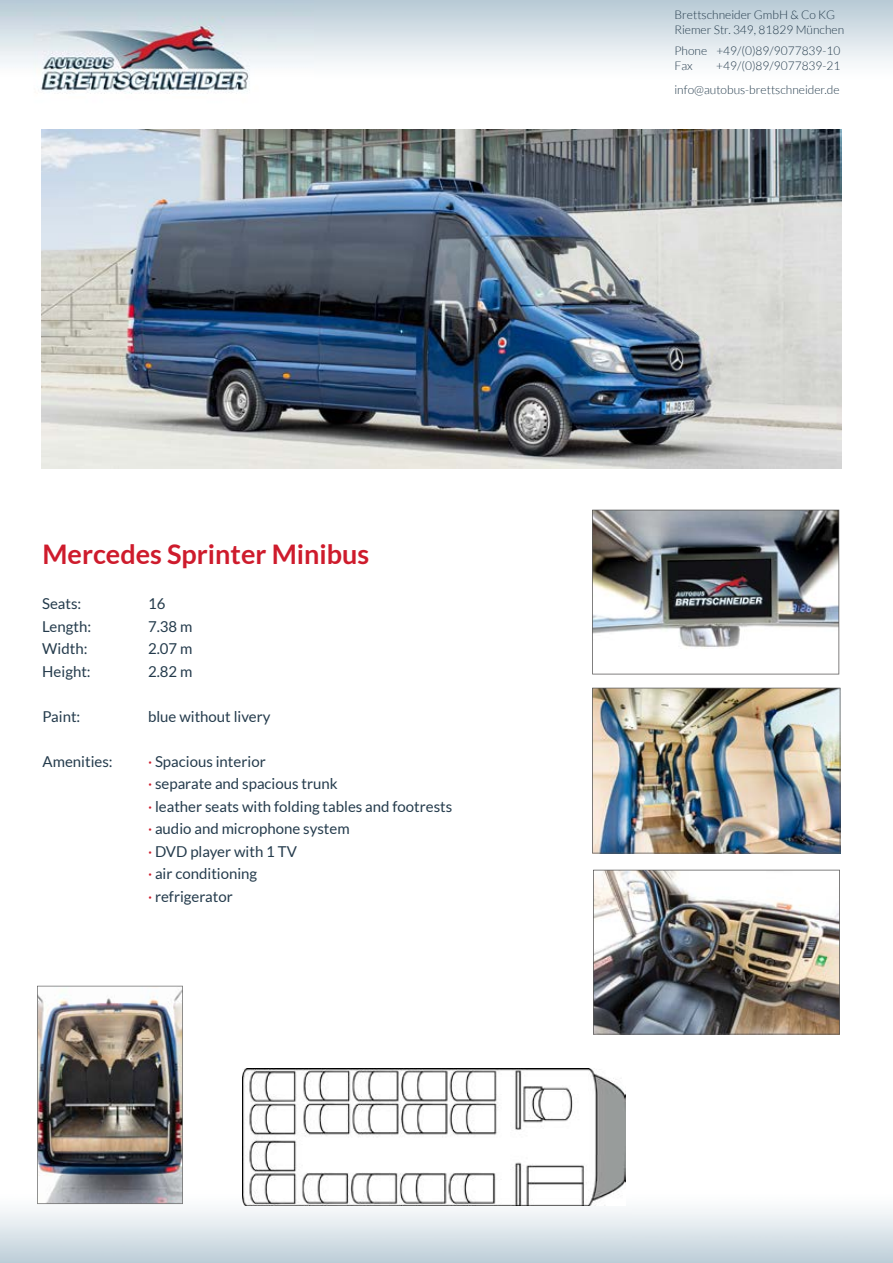
<style>
.page{position:relative;width:893px;height:1263px;background:#fff}
.page>*{position:absolute;margin:0;border:0;box-sizing:border-box;transform-origin:0 0}
.t1{font:700 27px "Lato";color:#ce1b2c}
.t2{font:15px/22.5px "Lato";color:#243b4c}
.t3{font:300 12px/15px "Lato";color:#243b4c}
.s1{color:#ce1b2c}
</style>
<div class="page">
<img style="left:0;top:0;width:893px;height:1263px">
<img style="left:592px;top:510px;width:247px;height:164px">
<img style="left:593px;top:870px;width:247px;height:164px">
<img style="left:37px;top:986px;width:146px;height:218px">
<img style="left:592px;top:688px;width:248px;height:165px">
<img style="left:243px;top:1068px;width:382px;height:137px">
<img style="left:41px;top:129px;width:800px;height:340px">
<h1 class="t1" style="left:42px;top:539px;width:328px">Mercedes Sprinter Minibus</h1>
<p class="t2" style="left:42px;top:592px;width:41px">Seats:</p>
<p class="t2" style="left:148px;top:592px;width:19px">16</p>
<p class="t2" style="left:42px;top:615px;width:51px">Length:</p>
<p class="t2" style="left:148px;top:615px;width:46px">7.38 m</p>
<p class="t2" style="left:42px;top:637px;width:47px">Width:</p>
<p class="t2" style="left:148px;top:637px;width:46px">2.07 m</p>
<p class="t2" style="left:42px;top:660px;width:50px">Height:</p>
<p class="t2" style="left:148px;top:660px;width:46px">2.82 m</p>
<p class="t2" style="left:42px;top:705px;width:39px">Paint:</p>
<p class="t2" style="left:148px;top:705px;width:124px">blue without livery</p>
<p class="t2" style="left:43px;top:750px;width:72px">Amenities:</p>
<p class="t2" style="left:148px;top:750px;width:306px"><span class="s1">·</span> Spacious interior<br><span class="s1">·</span> separate and spacious trunk<br><span class="s1">·</span> leather seats with folding tables and footrests <span class="s1">·</span> audio and microphone system<br><span class="s1">·</span> DVD player with 1 TV<br><span class="s1">·</span> air conditioning<br><span class="s1">·</span> refrigerator</p>
<p class="t3" style="left:674px;top:7px;width:171px">Brettschneider GmbH &amp; Co KG<br>Riemer Str. 349, 81829 München</p>
<p class="t3" style="left:674px;top:43px;width:167px">Phone +49/(0)89/9077839-10<br>Fax</p>
<p class="t3" style="left:674px;top:53px;width:167px;line-height:24px;text-align:right">+49/(0)89/9077839-21 info@autobus-brettschneider.de</p>
</div>
